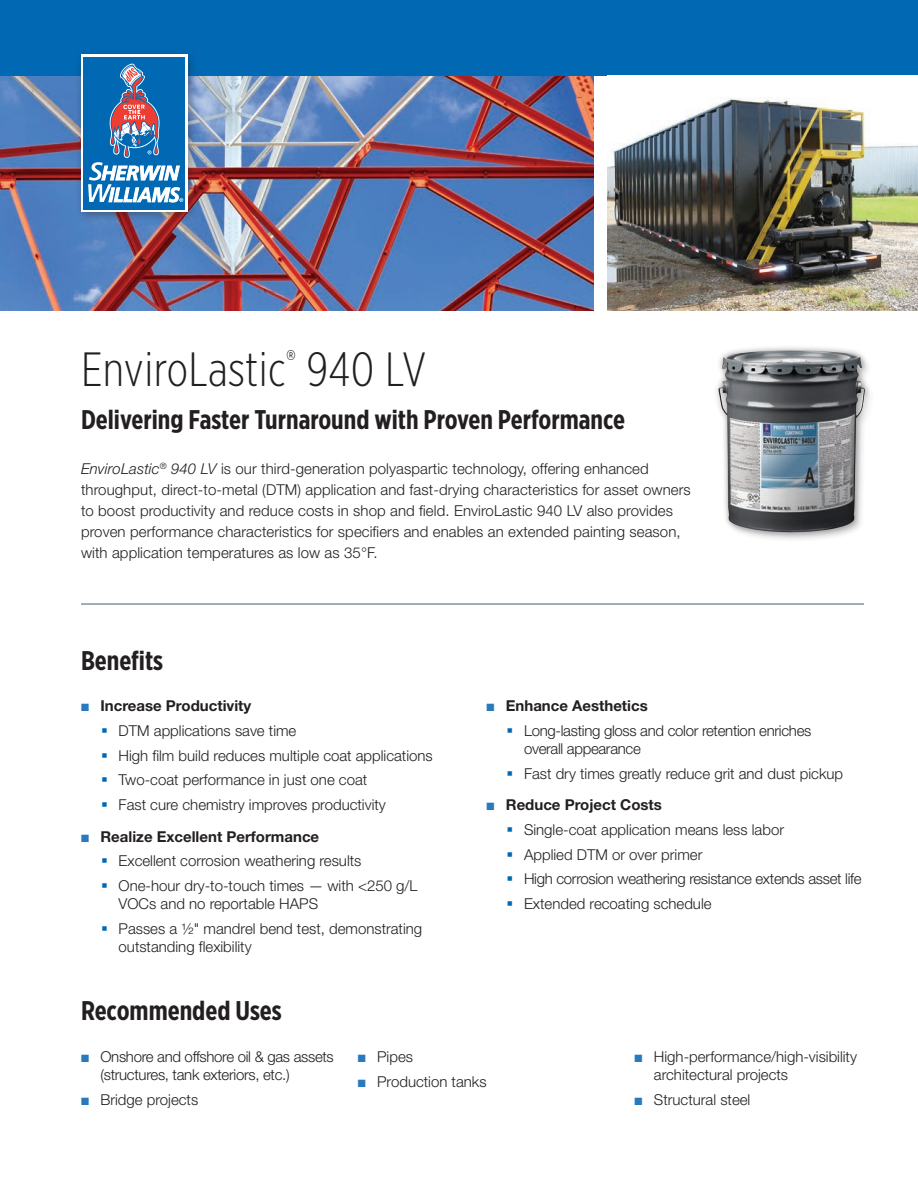
<style>
.page{position:relative;width:918px;height:1188px;background:#fff}
.page>*{position:absolute;margin:0;border:0;box-sizing:border-box;transform-origin:0 0}
.t1{font:300 48px "Gotham X Narrow";letter-spacing:.01em;color:#231f20}
.sub_head{font:700 27px "Gotham X Narrow";color:#231f20}
.body_copy{font:300 15px/21px "Helvetica Neue LT Std";color:#231f20}
.body_copy-2{font:300 15px/18px "Helvetica Neue LT Std";letter-spacing:-.02em;color:#231f20}
.t2{font:700 15px "Helvetica Neue LT Std";color:#231f20}
.s1{font-style:italic}
.s2{color:#277abe}
.s3{color:#0168b3}
</style>
<div class="page">
<img style="left:0;top:76px;width:594px;height:234px">
<div style="left:0;top:0;width:918px;height:76px;background:#0168b3"></div>
<hr style="left:81px;top:603px;width:783px;height:2px;background:#5b6f7b">
<img style="left:608px;top:97px;width:310px;height:213px">
<div style="left:75px;top:49px;width:123px;height:174px;background:#231f20;opacity:.4"></div>
<svg style="left:81px;top:55px;width:106px;height:157px"></svg>
<div style="left:84px;top:57px;width:101px;height:153px;background:#0168b3"></div>
<svg style="left:88px;top:64px;width:95px;height:139px"></svg>
<div style="left:713px;top:345px;width:157px;height:193px;background:#231f20;opacity:.35"></div>
<img style="left:727px;top:351px;width:61px;height:5px">
<p class="t1" style="left:81px;top:341px;width:347px">EnviroLastic<sup>®</sup> 940 LV</p>
<p class="sub_head" style="left:81px;top:403px;width:546px">Delivering Faster Turnaround with Proven Performance</p>
<p class="body_copy" style="left:81px;top:458px;width:611px"><span class="s1">EnviroLastic</span><sup>®</sup> <span class="s1">940 LV</span> is our third-generation polyaspartic technology, offering enhanced throughput, direct-to-metal (DTM) application and fast-drying characteristics for asset owners to boost productivity and reduce costs in shop and field. EnviroLastic 940 LV also provides proven performance characteristics for specifiers and enables an extended painting season, with application temperatures as low as 35°F.</p>
<p class="sub_head" style="left:81px;top:644px;width:84px">Benefits</p>
<p class="t2" style="left:81px;top:697px;width:172px"><span class="s2">■</span> Increase Productivity</p>
<p class="body_copy" style="left:101px;top:720px;width:197px"><span class="s3">▪</span> DTM applications save time</p>
<p class="body_copy" style="left:101px;top:745px;width:333px"><span class="s3">▪</span> High film build reduces multiple coat applications</p>
<p class="body_copy" style="left:101px;top:769px;width:268px"><span class="s3">▪</span> Two-coat performance in just one coat</p>
<p class="body_copy" style="left:101px;top:794px;width:286px"><span class="s3">▪</span> Fast cure chemistry improves productivity</p>
<p class="t2" style="left:81px;top:827px;width:240px"><span class="s2">■</span> Realize Excellent Performance</p>
<p class="body_copy" style="left:101px;top:850px;width:262px"><span class="s3">▪</span> Excellent corrosion weathering results</p>
<p class="body_copy" style="left:119px;top:877px;width:301px;line-height:18px;text-indent:-17px"><span class="s3">▪</span> One-hour dry-to-touch times — with &lt;250 g/L<br>VOCs and no reportable HAPS</p>
<p class="body_copy" style="left:119px;top:919px;width:305px;line-height:18px;text-indent:-17px"><span class="s3">▪</span> Passes a ½" mandrel bend test, demonstrating outstanding flexibility</p>
<p class="t2" style="left:486px;top:697px;width:163px"><span class="s2">■</span> Enhance Aesthetics</p>
<p class="body_copy-2" style="left:524px;top:721px;width:289px;text-indent:-17px"><span class="s3">▪</span> Long-lasting gloss and color retention enriches overall appearance</p>
<p class="body_copy" style="left:507px;top:763px;width:338px"><span class="s3">▪</span> Fast dry times greatly reduce grit and dust pickup</p>
<p class="t2" style="left:486px;top:796px;width:177px"><span class="s2">■</span> Reduce Project Costs</p>
<p class="body_copy" style="left:507px;top:819px;width:279px"><span class="s3">▪</span> Single-coat application means less labor</p>
<p class="body_copy" style="left:507px;top:844px;width:197px"><span class="s3">▪</span> Applied DTM or over primer</p>
<p class="body_copy-2" style="left:507px;top:870px;width:356px"><span class="s3">▪</span> High corrosion weathering resistance extends asset life</p>
<p class="body_copy" style="left:507px;top:893px;width:206px"><span class="s3">▪</span> Extended recoating schedule</p>
<p class="sub_head" style="left:81px;top:993px;width:202px">Recommended Uses</p>
<p class="body_copy-2" style="left:100px;top:1048px;width:235px;text-indent:-19px"><span class="s2">■</span> Onshore and offshore oil &amp; gas assets (structures, tank exteriors, etc.)</p>
<p class="body_copy" style="left:81px;top:1089px;width:119px"><span class="s2">■</span> Bridge projects</p>
<p class="body_copy" style="left:358px;top:1046px;width:57px"><span class="s2">■</span> Pipes</p>
<p class="body_copy" style="left:358px;top:1071px;width:130px"><span class="s2">■</span> Production tanks</p>
<p class="body_copy" style="left:654px;top:1048px;width:205px;line-height:18px;text-indent:-19px"><span class="s2">■</span> High-performance/high-visibility architectural projects</p>
<p class="body_copy" style="left:634px;top:1089px;width:117px"><span class="s2">■</span> Structural steel</p>
</div>
